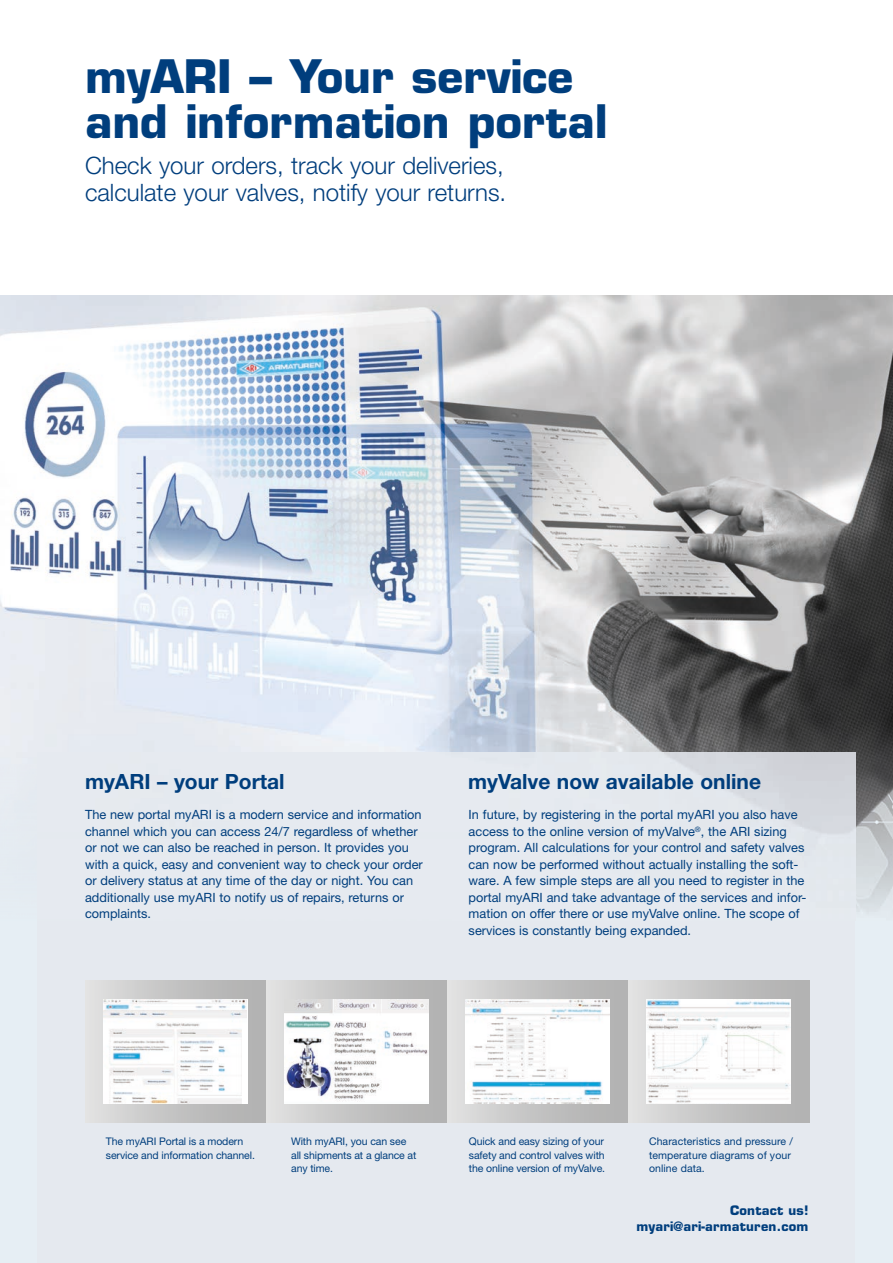
<style>
.page{position:relative;width:893px;height:1263px;background:#fff}
.page>*{position:absolute;margin:0;border:0;box-sizing:border-box;transform-origin:0 0}
.t1{font:700 45px/45px "Eurostile LT Std";color:#003e7d}
.t2{font:300 24px/27px "Helvetica Neue LT Pro";color:#003e7d}
.t3{font:700 21px "Helvetica Neue LT Pro";color:#003e7d}
.t4{font:12.75px/16.5px "Helvetica Neue LT Pro";color:#003e7d}
.t5{font:700 12.75px/16.5px "Eurostile LT Std";letter-spacing:.015em;color:#003e7d;text-align:right}
.t6{font:10.5px/13.5px "Helvetica Neue LT Pro";letter-spacing:-.01em;color:#003e7d}
.t7{font:10.5px/13.5px "Helvetica Neue LT Pro";letter-spacing:.01em;color:#003e7d}
</style>
<div class="page">
<div style="left:0;top:296px;width:893px;height:967px;background:#e6eef4"></div>
<img style="left:0;top:296px;width:840px;height:457px">
<img style="left:840px;top:296px;width:53px;height:617px">
<div style="left:38px;top:921px;width:817px;height:342px;background:#e5e9ef"></div>
<img style="left:661px;top:753px;width:194px;height:160px">
<svg style="left:85px;top:981px;width:181px;height:142px"></svg>
<img style="left:104px;top:1000px;width:143px;height:104px">
<svg style="left:266px;top:981px;width:181px;height:142px"></svg>
<img style="left:285px;top:1000px;width:143px;height:104px">
<svg style="left:447px;top:981px;width:181px;height:142px"></svg>
<img style="left:466px;top:1000px;width:143px;height:104px">
<svg style="left:628px;top:981px;width:181px;height:142px"></svg>
<img style="left:647px;top:1000px;width:143px;height:104px">
<h1 class="t1" style="left:85px;top:54px;width:524px">myARI – Your service and information portal</h1>
<h2 class="t2" style="left:85px;top:151px;width:423px">Check your orders, track your deliveries, calculate your valves, notify your returns.</h2>
<h3 class="t3" style="left:85px;top:768px;width:201px">myARI – your Portal</h3>
<h3 class="t3" style="left:468px;top:768px;width:294px">myValve now available online</h3>
<p class="t4" style="left:85px;top:806px;width:339px">The new portal myARI is a modern service and information channel which you can access 24/7 regardless of whether or not we can also be reached in person. It provides you with a quick, easy and convenient way to check your order or delivery status at any time of the day or night. You can additionally use myARI to notify us of repairs, returns or complaints.</p>
<p class="t4" style="left:469px;top:806px;width:339px">In future, by registering in the portal myARI you also have access to the online version of myValve<sup>®</sup>, the ARI sizing program. All calculations for your control and safety valves can now be performed without actually installing the soft&shy;ware. A few simple steps are all you need to register in the portal myARI and take advantage of the services and infor&shy;mation on offer there or use myValve online. The scope of services is constantly being expanded.</p>
<p class="t6" style="left:106px;top:1134px;width:151px">The myARI Portal is a modern service and information channel.</p>
<p class="t6" style="left:291px;top:1134px;width:127px">With myARI, you can see all shipments at a glance at any time.</p>
<p class="t6" style="left:469px;top:1134px;width:138px">Quick and easy sizing of your safety and control valves with the online version of myValve.</p>
<p class="t7" style="left:649px;top:1134px;width:145px">Characteristics and pressure / temperature diagrams of your online data.</p>
<p class="t5" style="left:637px;top:1202px;width:174px">Contact us! myari@ari-armaturen.com</p>
</div>
